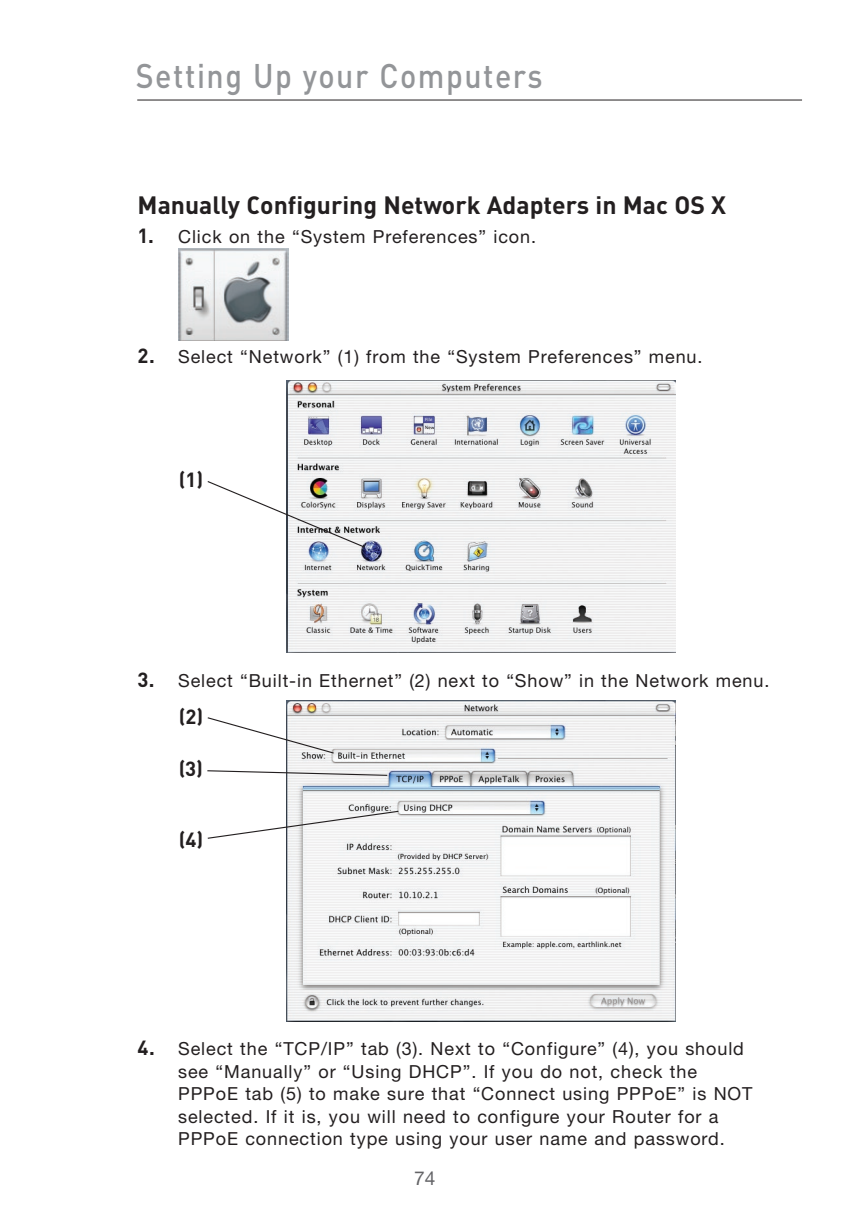
<style>
.page{position:relative;width:851px;height:1216px;background:#fff}
.page>*{position:absolute;margin:0;border:0;box-sizing:border-box;transform-origin:0 0}
.t1{font:500 33.75px "DIN";letter-spacing:.05em;color:#939598;scale:.9 1}
.t2{font:700 24.75px "DIN";color:#231f20}
.t3{font:700 20.25px "DIN";color:#231f20}
.t4{font:19.12px "Helvetica Neue";color:#636366}
.t5{font:18px/22.5px "Helvetica Neue";letter-spacing:.05em;color:#231f20}
.s1{font-family:"DIN";font-weight:700;font-size:20.25px}
</style>
<div class="page">
<hr style="left:137px;top:100px;width:665px;height:1px;background:#231f20">
<img style="left:179px;top:249px;width:109px;height:91px">
<img style="left:287px;top:380px;width:388px;height:272px">
<svg style="left:207px;top:480px;width:159px;height:68px"></svg>
<img style="left:287px;top:700px;width:388px;height:320px">
<svg style="left:207px;top:716px;width:128px;height:38px"></svg>
<svg style="left:207px;top:769px;width:181px;height:7px"></svg>
<svg style="left:207px;top:809px;width:192px;height:30px"></svg>
<h1 class="t1" style="left:136px;top:54px;width:453px">Setting Up your Computers</h1>
<h2 class="t2" style="left:138px;top:188px;width:590px">Manually Configuring Network Adapters in Mac OS X</h2>
<p class="t5" style="left:138px;top:225px;width:400px"><span class="s1">1.</span> Click on the “System Preferences” icon.</p>
<p class="t5" style="left:138px;top:345px;width:566px"><span class="s1">2.</span> Select “Network” (1) from the “System Preferences” menu.</p>
<p class="t3" style="left:179px;top:466px;width:26px">(1)</p>
<p class="t5" style="left:138px;top:668px;width:633px"><span class="s1">3.</span> Select “Built-in Ethernet” (2) next to “Show” in the Network menu.</p>
<p class="t3" style="left:179px;top:703px;width:26px">(2)</p>
<p class="t3" style="left:179px;top:755px;width:26px">(3)</p>
<p class="t3" style="left:179px;top:826px;width:26px">(4)</p>
<p class="t5" style="left:178px;top:1036px;width:576px;text-indent:-40px"><span class="s1">4.</span> Select the “TCP/IP” tab (3). Next to “Configure” (4), you should see “Manually” or “Using DHCP”. If you do not, check the PPPoE tab (5) to make sure that “Connect using PPPoE” is NOT selected. If it is, you will need to configure your Router for a PPPoE connection type using your user name and password.</p>
<p class="t4" style="left:414px;top:1166px;width:23px">74</p>
</div>
